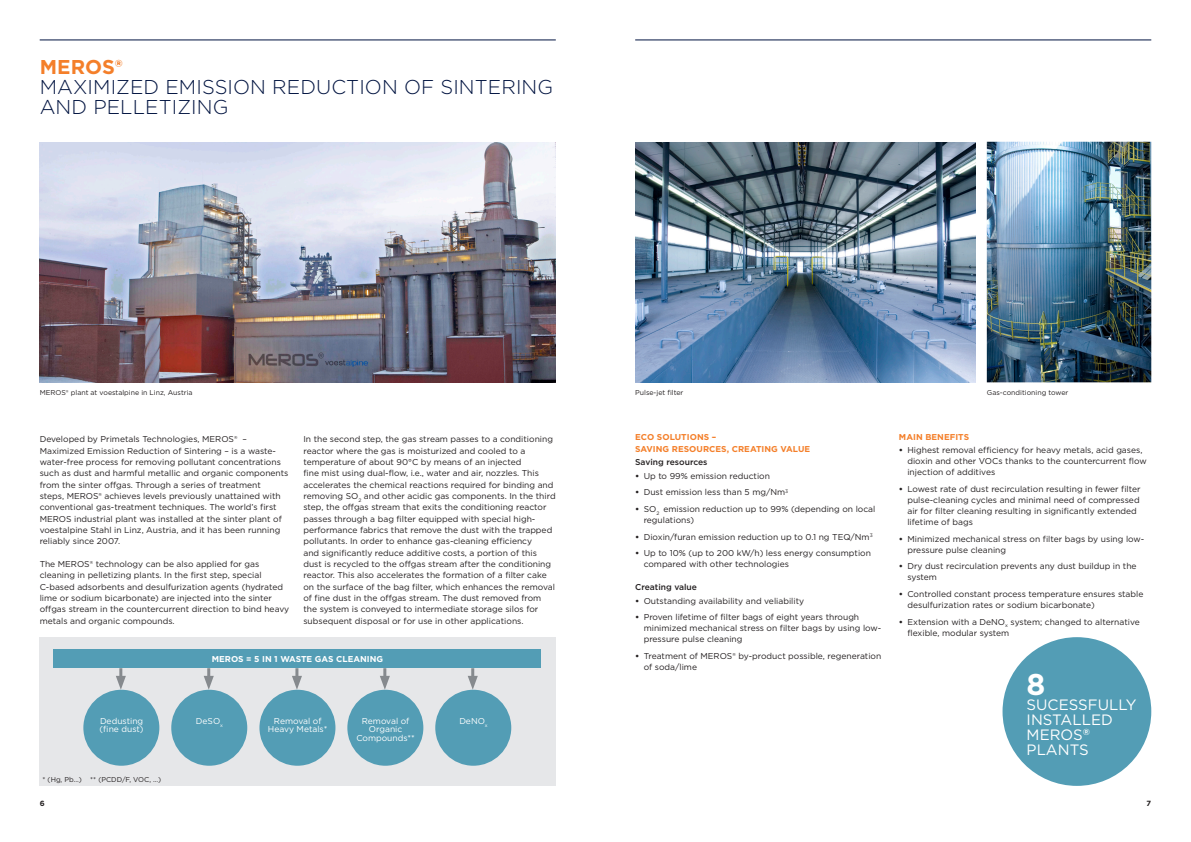
<style>
.page{position:relative;width:1191px;height:842px;background:#fff}
.page>*{position:absolute;margin:0;border:0;box-sizing:border-box;transform-origin:0 0}
.t1{font:700 30px "Gotham";color:#fff}
._01__Headline_-_Light_-_25pt_-_orange{font:300 20px/20px "Gotham";letter-spacing:.005em;color:#001340}
.t2{font:15px/15px "Gotham";color:#fff}
._01__Copy_-_Book_-_8_5_pt_-_black{font:8.5px/11.3px "Gotham";color:#231f20}
.t3{font:8.5px/8.5px "Gotham";color:#fff;text-align:center}
._02__Subhead_-_Bold_-_8_5pt_-_orange{font:700 8.5px/11.3px "Gotham";letter-spacing:.005em;color:#f47f2a}
._01__Copy_-_Book_-_8_5_pt_-_black-2{font:500 8.5px "Gotham";color:#231f20}
.t4{font:700 8.5px "Gotham";color:#fff}
.t5{font:700 7.5px "Gotham";color:#231f20}
._06__Copy_-_Book_-_7pt_-_black{font:7px "Gotham";color:#231f20}
.s1{font-weight:700;color:#f47f2a}
.s2{font-weight:700}
</style>
<div class="page">
<hr style="left:40px;top:40px;width:516px;height:1px;background:#001340">
<img style="left:40px;top:142px;width:516px;height:241px">
<img style="left:635px;top:142px;width:340px;height:241px">
<hr style="left:635px;top:40px;width:516px;height:1px;background:#001340">
<img style="left:986px;top:142px;width:165px;height:240px">
<div style="left:1002px;top:637px;width:149px;height:149px;background:#539db5;border-radius:50%"></div>
<div style="left:40px;top:637px;width:516px;height:148px;background:#e6e7e9"></div>
<div style="left:53px;top:649px;width:488px;height:18px;background:#539db5"></div>
<svg style="left:116px;top:668px;width:10px;height:22px"></svg>
<div style="left:83px;top:690px;width:76px;height:76px;background:#539db5;border-radius:50%"></div>
<svg style="left:204px;top:668px;width:10px;height:22px"></svg>
<div style="left:171px;top:690px;width:76px;height:76px;background:#539db5;border-radius:50%"></div>
<svg style="left:468px;top:668px;width:10px;height:22px"></svg>
<div style="left:435px;top:690px;width:76px;height:76px;background:#539db5;border-radius:50%"></div>
<svg style="left:292px;top:668px;width:10px;height:22px"></svg>
<div style="left:259px;top:690px;width:76px;height:76px;background:#539db5;border-radius:50%"></div>
<svg style="left:380px;top:668px;width:10px;height:22px"></svg>
<div style="left:347px;top:690px;width:76px;height:76px;background:#539db5;border-radius:50%"></div>
<p class="_01__Headline_-_Light_-_25pt_-_orange" style="left:40px;top:56px;width:515px"><span class="s1">MEROS®<br></span>MAXIMIZED EMISSION REDUCTION OF SINTERING<br>AND PELLETIZING</p>
<p class="_06__Copy_-_Book_-_7pt_-_black" style="left:40px;top:388px;width:154px">MEROS® plant at voestalpine in Linz, Austria</p>
<p class="_01__Copy_-_Book_-_8_5_pt_-_black" style="left:40px;top:433px;width:250px">Developed by Primetals Technologies, MEROS® – Maximized Emission Reduction of Sintering – is a waste&shy;water-free process for removing pollutant concentrations such as dust and harmful metallic and organic components from the sinter offgas. Through a series of treatment<br>steps, MEROS® achieves levels previously unattained with conventional gas-treatment techniques. The world’s first MEROS industrial plant was installed at the sinter plant of voestalpine Stahl in Linz, Austria, and it has been running reliably since 2007.</p>
<p class="_01__Copy_-_Book_-_8_5_pt_-_black" style="left:40px;top:558px;width:251px">The MEROS® technology can be also applied for gas cleaning in pelletizing plants. In the first step, special C-based adsorbents and desulfurization agents (hydrated lime or sodium bicarbonate) are injected into the sinter offgas stream in the countercurrent direction to bind heavy metals and organic compounds.</p>
<p class="_01__Copy_-_Book_-_8_5_pt_-_black" style="left:303px;top:433px;width:254px">In the second step, the gas stream passes to a conditioning reactor where the gas is moisturized and cooled to a temperature of about 90°C by means of an injected<br>fine mist using dual-flow, i.e., water and air, nozzles. This accelerates the chemical reactions required for binding and removing SO<sub>2</sub> and other acidic gas components. In the third step, the offgas stream that exits the conditioning reactor passes through a bag filter equipped with special high&shy;performance fabrics that remove the dust with the trapped pollutants. In order to enhance gas-cleaning efficiency<br>and significantly reduce additive costs, a portion of this dust is recycled to the offgas stream after the conditioning reactor. This also accelerates the formation of a filter cake on the surface of the bag filter, which enhances the removal of fine dust in the offgas stream. The dust removed from the system is conveyed to intermediate storage silos for subsequent disposal or for use in other applications.</p>
<p class="t4" style="left:212px;top:653px;width:173px">MEROS = 5 IN 1 WASTE GAS CLEANING</p>
<p class="t3" style="left:268px;top:716px;width:61px">Removal of<br>Heavy Metals*</p>
<p class="t3" style="left:356px;top:716px;width:60px">Removal of<br>Organic<br>Compounds**</p>
<p class="t3" style="left:100px;top:716px;width:46px;text-align:left">Dedusting (fine dust)</p>
<p class="t3" style="left:196px;top:716px;width:29px">DeSO<sub>x</sub></p>
<p class="t3" style="left:459px;top:716px;width:30px">DeNO<sub>x</sub></p>
<p class="_06__Copy_-_Book_-_7pt_-_black" style="left:43px;top:775px;width:120px">* (Hg, Pb...) ** (PCDD/F, VOC, ...)</p>
<p class="_06__Copy_-_Book_-_7pt_-_black" style="left:635px;top:388px;width:50px">Pulse-jet filter</p>
<p class="_02__Subhead_-_Bold_-_8_5pt_-_orange" style="left:635px;top:431px;width:176px">ECO SOLUTIONS –<br>SAVING RESOURCES, CREATING VALUE</p>
<p class="_01__Copy_-_Book_-_8_5_pt_-_black-2" style="left:635px;top:456px;width:74px">Saving resources</p>
<p class="_01__Copy_-_Book_-_8_5_pt_-_black" style="left:635px;top:470px;width:136px"><span class="s2">•</span> Up to 99% emission reduction</p>
<p class="_01__Copy_-_Book_-_8_5_pt_-_black" style="left:635px;top:487px;width:154px"><span class="s2">•</span> Dust emission less than 5 mg/Nm<sup>3</sup></p>
<p class="_01__Copy_-_Book_-_8_5_pt_-_black" style="left:643px;top:503px;width:233px;line-height:11px;text-indent:-9px"><span class="s2">•</span> SO<sub>2</sub> emission reduction up to 99% (depending on local regulations)</p>
<p class="_01__Copy_-_Book_-_8_5_pt_-_black" style="left:635px;top:531px;width:239px"><span class="s2">•</span> Dioxin/furan emission reduction up to 0.1 ng TEQ/Nm<sup>3</sup></p>
<p class="_01__Copy_-_Book_-_8_5_pt_-_black" style="left:643px;top:548px;width:229px;line-height:11px;text-indent:-9px"><span class="s2">•</span> Up to 10% (up to 200 kW/h) less energy consumption compared with other technologies</p>
<p class="_01__Copy_-_Book_-_8_5_pt_-_black-2" style="left:635px;top:581px;width:63px">Creating value</p>
<p class="_01__Copy_-_Book_-_8_5_pt_-_black" style="left:635px;top:595px;width:170px"><span class="s2">•</span> Outstanding availability and veliability</p>
<p class="_01__Copy_-_Book_-_8_5_pt_-_black" style="left:643px;top:611px;width:239px;line-height:11px;text-indent:-9px"><span class="s2">•</span> Proven lifetime of filter bags of eight years through minimized mechanical stress on filter bags by using low&shy;pressure pulse cleaning</p>
<p class="_01__Copy_-_Book_-_8_5_pt_-_black" style="left:643px;top:650px;width:239px;line-height:11px;text-indent:-9px"><span class="s2">•</span> Treatment of MEROS® by-product possible, regeneration of soda/lime</p>
<p class="_06__Copy_-_Book_-_7pt_-_black" style="left:986px;top:388px;width:83px">Gas-conditioning tower</p>
<p class="_02__Subhead_-_Bold_-_8_5pt_-_orange" style="left:899px;top:431px;width:72px">MAIN BENEFITS</p>
<p class="_01__Copy_-_Book_-_8_5_pt_-_black" style="left:907px;top:445px;width:241px;line-height:11px;text-indent:-9px"><span class="s2">•</span> Highest removal efficiency for heavy metals, acid gases, dioxin and other VOCs thanks to the countercurrent flow injection of additives</p>
<p class="_01__Copy_-_Book_-_8_5_pt_-_black" style="left:907px;top:483px;width:235px;line-height:11px;text-indent:-9px"><span class="s2">•</span> Lowest rate of dust recirculation resulting in fewer filter pulse-cleaning cycles and minimal need of compressed air for filter cleaning resulting in significantly extended lifetime of bags</p>
<p class="_01__Copy_-_Book_-_8_5_pt_-_black" style="left:907px;top:533px;width:238px;line-height:11px;text-indent:-9px"><span class="s2">•</span> Minimized mechanical stress on filter bags by using low&shy;pressure pulse cleaning</p>
<p class="_01__Copy_-_Book_-_8_5_pt_-_black" style="left:907px;top:561px;width:231px;line-height:11px;text-indent:-9px"><span class="s2">•</span> Dry dust recirculation prevents any dust buildup in the system</p>
<p class="_01__Copy_-_Book_-_8_5_pt_-_black" style="left:907px;top:588px;width:237px;line-height:11px;text-indent:-9px"><span class="s2">•</span> Controlled constant process temperature ensures stable desulfurization rates or sodium bicarbonate)</p>
<p class="_01__Copy_-_Book_-_8_5_pt_-_black" style="left:907px;top:616px;width:234px;line-height:11px;text-indent:-9px"><span class="s2">•</span> Extension with a DeNO<sub>x</sub> system; changed to alternative flexible, modular system</p>
<p class="t1" style="left:1026px;top:665px;width:20px">8</p>
<p class="t2" style="left:1026px;top:697px;width:111px">SUCESSFULLY<br>INSTALLED<br>MEROS<sup>®<br></sup>PLANTS</p>
<p class="t5" style="left:40px;top:798px;width:6px">6</p>
<p class="t5" style="left:1146px;top:798px;width:6px">7</p>
</div>
